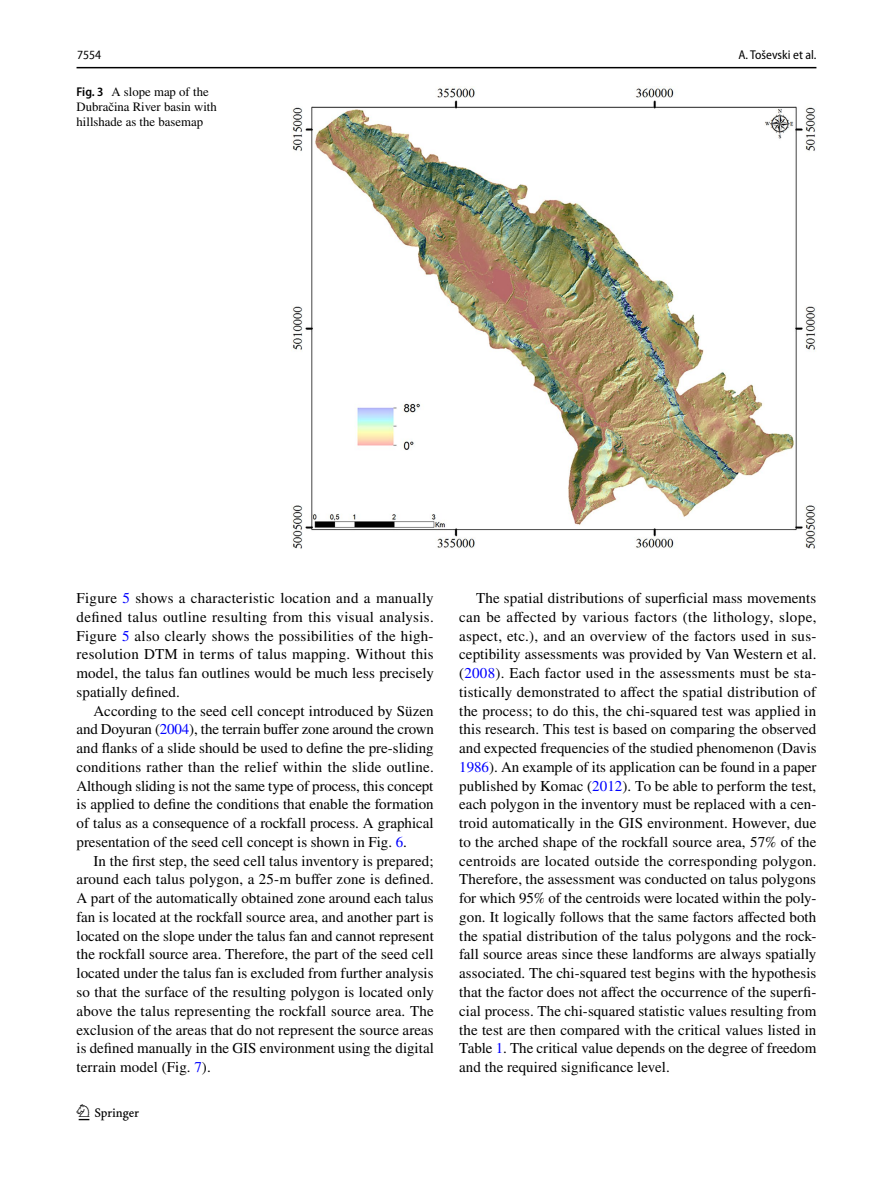
<style>
.page{position:relative;width:893px;height:1187px;background:#fff}
.page>*{position:absolute;margin:0;border:0;box-sizing:border-box;transform-origin:0 0}
.t1{font:22.5px "Springnew Regular 2";color:#000}
.t2{font:15px/18.8px "STIX";color:#000;text-align:justify}
.t3{font:12.75px/15px "STIX";color:#000}
.t4{font:12.75px "Myriad Pro Semi Cn 2";color:#000}
.t5{font:semi-condensed 12.75px "Myriad Pro Unic";color:#000}
.s1{font-family:"Myriad Pro";font-weight:600;font-stretch:semi-condensed}
.s2{color:#00f}
</style>
<div class="page">
<hr style="left:77px;top:67px;width:739px;height:1px;background:#000">
<img style="left:292px;top:87px;width:524px;height:462px">
<p class="t5" style="left:77px;top:50px;width:26px">7554</p>
<p class="t3" style="left:77px;top:85px;width:142px"><span class="s1">Fig. 3</span> A slope map of the<br>Dubračina River basin with hillshade as the basemap</p>
<p class="t4" style="left:738px;top:48px;width:79px">A. Toševski et al.</p>
<p class="t2" style="left:77px;top:589px;width:359px">Figure <span class="s2">5</span> shows a characteristic location and a manually defined talus outline resulting from this visual analysis.<br>Figure <span class="s2">5</span> also clearly shows the possibilities of the high&shy;resolution DTM in terms of talus mapping. Without this model, the talus fan outlines would be much less precisely spatially defined.</p>
<p class="t2" style="left:77px;top:702px;width:359px;text-indent:17px">According to the seed cell concept introduced by Süzen and Doyuran (<span class="s2">2004</span>), the terrain buffer zone around the crown and flanks of a slide should be used to define the pre-sliding conditions rather than the relief within the slide outline.<br>Although sliding is not the same type of process, this concept is applied to define the conditions that enable the formation of talus as a consequence of a rockfall process. A graphical presentation of the seed cell concept is shown in Fig. <span class="s2">6</span>.</p>
<p class="t2" style="left:77px;top:852px;width:359px;text-indent:17px">In the first step, the seed cell talus inventory is prepared; around each talus polygon, a 25-m buffer zone is defined.<br>A part of the automatically obtained zone around each talus fan is located at the rockfall source area, and another part is located on the slope under the talus fan and cannot represent the rockfall source area. Therefore, the part of the seed cell located under the talus fan is excluded from further analysis so that the surface of the resulting polygon is located only above the talus representing the rockfall source area. The exclusion of the areas that do not represent the source areas is defined manually in the GIS environment using the digital terrain model (Fig. <span class="s2">7</span>).</p>
<h1 class="t1" style="left:79px;top:1104px;width:62px">1 3</h1>
<p class="t2" style="left:459px;top:589px;width:359px;text-indent:17px">The spatial distributions of superficial mass movements can be affected by various factors (the lithology, slope, aspect, etc.), and an overview of the factors used in sus&shy;ceptibility assessments was provided by Van Western et al. (<span class="s2">2008</span>). Each factor used in the assessments must be sta&shy;tistically demonstrated to affect the spatial distribution of the process; to do this, the chi-squared test was applied in this research. This test is based on comparing the observed and expected frequencies of the studied phenomenon (Davis <span class="s2">1986</span>). An example of its application can be found in a paper published by Komac (<span class="s2">2012</span>). To be able to perform the test, each polygon in the inventory must be replaced with a cen&shy;troid automatically in the GIS environment. However, due to the arched shape of the rockfall source area, 57% of the centroids are located outside the corresponding polygon.<br>Therefore, the assessment was conducted on talus polygons for which 95% of the centroids were located within the poly&shy;gon. It logically follows that the same factors affected both the spatial distribution of the talus polygons and the rock&shy;fall source areas since these landforms are always spatially associated. The chi-squared test begins with the hypothesis that the factor does not affect the occurrence of the superfi&shy;cial process. The chi-squared statistic values resulting from the test are then compared with the critical values listed in Table <span class="s2">1</span>. The critical value depends on the degree of freedom and the required significance level.</p>
</div>
